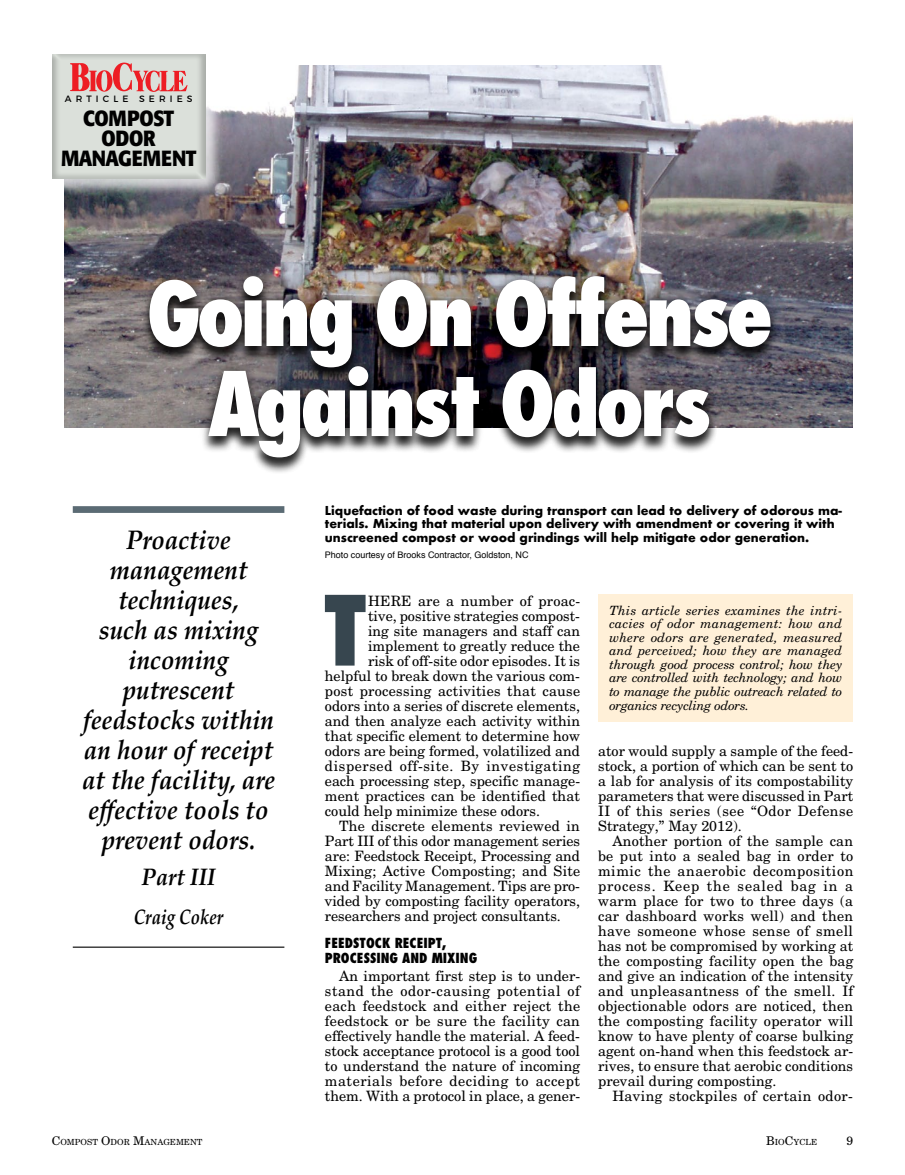
<style>
.page{position:relative;width:905px;height:1175px;background:#fff}
.page>*{position:absolute;margin:0;border:0;box-sizing:border-box;transform-origin:0 0}
.t1{font:800 condensed 93.9px "Futura";color:#37464f}
.t2{font:800 condensed 86.4px/90px "Futura";letter-spacing:-.05em;color:#fff;text-align:center}
.t3{font:italic 700 27px/30px "Palatino";color:#000;text-align:center;scale:.9 1}
.t4{font:italic 700 24px "Palatino";color:#000;scale:.9 1}
.t5{font:700 21.75px/20.4px "Formata";letter-spacing:-.01em;color:#000;text-align:center;scale:.9 1}
.t6{font:italic 700 21px "Palatino";color:#000;scale:.8 1}
.t7{font:14.25px/15px "New Century Schlbk";color:#000;text-align:justify}
.t8{font:14.25px "New Century Schlbk";letter-spacing:.02em;color:#000}
.t9{font:14.25px "New Century Schlbk";letter-spacing:.04em;color:#000}
.t10{font:14.25px "New Century Schlbk";letter-spacing:.025em;color:#000}
.t11{font:800 condensed 13.5px/15px "Futura";color:#000}
.t12{font:italic 12.75px/13.5px "New Century Schlbk";letter-spacing:-.015em;color:#000;text-align:justify}
.t13{font:700 12px/13.5px "Futura";color:#000}
.t14{font:12px "New Century Schlbk";color:#000}
.t15{font:9.15px "Montserrat";letter-spacing:.45em;color:#000}
.t16{font:9px "Helvetica";color:#000}
.t17{font:8.4px "New Century Schlbk";color:#000}
.s1{font-size:12px}
</style>
<div class="page">
<img style="left:64px;top:65px;width:788px;height:362px">
<div style="left:139px;top:265px;width:642px;height:203px;background:#000;opacity:.55"></div>
<div style="left:34px;top:36px;width:190px;height:161px;background:#fff;opacity:.73"></div>
<div style="left:45px;top:48px;width:167px;height:132px;background:#000;opacity:.23"></div>
<svg style="left:70px;top:62px;width:117px;height:30px;background:#e19392"></svg>
<div style="left:73px;top:506px;width:211px;height:7px;background:#5b6b74"></div>
<hr style="left:73px;top:946px;width:211px;height:1px;background:#000">
<div style="left:598px;top:594px;width:254px;height:127px;background:#fff0d8"></div>
<p class="t15" style="left:65px;top:93px;width:129px">ARTICLE SERIES</p>
<h3 class="t5" style="left:61px;top:107px;width:152px">COMPOST<br>ODOR<br>MANAGEMENT</h3>
<h2 class="t2" style="left:146px;top:268px;width:628px">Going On Offense<br>Against Odors</h2>
<h3 class="t3" style="left:82px;top:525px;width:216px">Proactive management techniques,<br>such as mixing incoming putrescent feedstocks within an hour of receipt at the facility, are effective tools to prevent odors.</h3>
<h3 class="t4" style="left:142px;top:862px;width:84px">Part III</h3>
<h3 class="t6" style="left:134px;top:904px;width:114px">Craig Coker</h3>
<p class="t13" style="left:325px;top:503px;width:518px">Liquefaction of food waste during transport can lead to delivery of odorous ma&shy;terials. Mixing that material upon delivery with amendment or covering it with unscreened compost or wood grindings will help mitigate odor generation.</p>
<p class="t16" style="left:325px;top:547px;width:205px">Photo courtesy of Brooks Contractor, Goldston, NC</p>
<h1 class="t1" style="left:323px;top:570px;width:46px">T</h1>
<p class="t7" style="left:368px;top:593px;width:213px">HERE are a number of proac-</p>
<p class="t7" style="left:368px;top:608px;width:213px">tive, positive strategies compost-</p>
<p class="t7" style="left:368px;top:623px;width:213px">ing site managers and staff can</p>
<p class="t7" style="left:368px;top:638px;width:213px">implement to greatly reduce the</p>
<p class="t7" style="left:368px;top:653px;width:213px">risk of off-site odor episodes. It is</p>
<p class="t7" style="left:325px;top:668px;width:256px">helpful to break down the various com-</p>
<p class="t8" style="left:325px;top:682px;width:257px">post processing activities that cause</p>
<p class="t7" style="left:325px;top:698px;width:257px">odors into a series of discrete elements,</p>
<p class="t7" style="left:325px;top:713px;width:257px">and then analyze each activity within</p>
<p class="t7" style="left:325px;top:728px;width:257px">that specific element to determine how</p>
<p class="t7" style="left:325px;top:743px;width:257px">odors are being formed, volatilized and</p>
<p class="t9" style="left:325px;top:757px;width:257px">dispersed off-site. By investigating</p>
<p class="t7" style="left:325px;top:773px;width:257px">each processing step, specific manage-</p>
<p class="t7" style="left:325px;top:788px;width:256px">ment practices can be identified that</p>
<p class="t7" style="left:325px;top:803px;width:217px">could help minimize these odors.</p>
<p class="t8" style="left:339px;top:817px;width:242px">The discrete elements reviewed in</p>
<p class="t7" style="left:325px;top:833px;width:257px">Part III of this odor management series</p>
<p class="t7" style="left:325px;top:848px;width:257px">are: Feedstock Receipt, Processing and</p>
<p class="t7" style="left:325px;top:863px;width:257px">Mixing; Active Composting; and Site</p>
<p class="t7" style="left:325px;top:878px;width:257px">and Facility Management. Tips are pro-</p>
<p class="t7" style="left:325px;top:893px;width:257px">vided by composting facility operators,</p>
<p class="t7" style="left:325px;top:908px;width:237px">researchers and project consultants.</p>
<p class="t11" style="left:325px;top:935px;width:154px">FEEDSTOCK RECEIPT,<br>PROCESSING AND MIXING</p>
<p class="t7" style="left:325px;top:968px;width:257px;text-indent:14px">An important first step is to under&shy;stand the odor-causing potential of each feedstock and either reject the feedstock or be sure the facility can effectively handle the material. A feed&shy;stock acceptance protocol is a good tool to understand the nature of incoming materials before deciding to accept them. With a protocol in place, a gener-</p>
<p class="t12" style="left:609px;top:603px;width:234px">This article series examines the intri&shy;cacies of odor management: how and where odors are generated, measured and perceived; how they are managed through good process control; how they are controlled with technology; and how to manage the public outreach related to organics recycling odors.</p>
<p class="t7" style="left:598px;top:743px;width:257px">ator would supply a sample of the feed&shy;stock, a portion of which can be sent to a lab for analysis of its compostability parameters that were discussed in Part II of this series (see “Odor Defense Strategy,” May 2012).</p>
<p class="t7" style="left:598px;top:833px;width:257px;text-indent:14px">Another portion of the sample can be put into a sealed bag in order to mimic the anaerobic decomposition process. Keep the sealed bag in a warm place for two to three days (a car dashboard works well) and then have someone whose sense of smell has not be compromised by working at the composting facility open the bag and give an indication of the intensity and unpleasantness of the smell. If objectionable odors are noticed, then the composting facility operator will know to have plenty of coarse bulking agent on-hand when this feedstock ar&shy;rives, to ensure that aerobic conditions prevail during composting.</p>
<p class="t10" style="left:612px;top:1087px;width:242px">Having stockpiles of certain odor-</p>
<p class="t17" style="left:52px;top:1136px;width:152px"><span class="s1">C</span>OMPOST <span class="s1">O</span>DOR <span class="s1">M</span>ANAGEMENT</p>
<p class="t17" style="left:766px;top:1136px;width:52px"><span class="s1">B</span>IO<span class="s1">C</span>YCLE</p>
<p class="t14" style="left:846px;top:1133px;width:8px">9</p>
</div>
